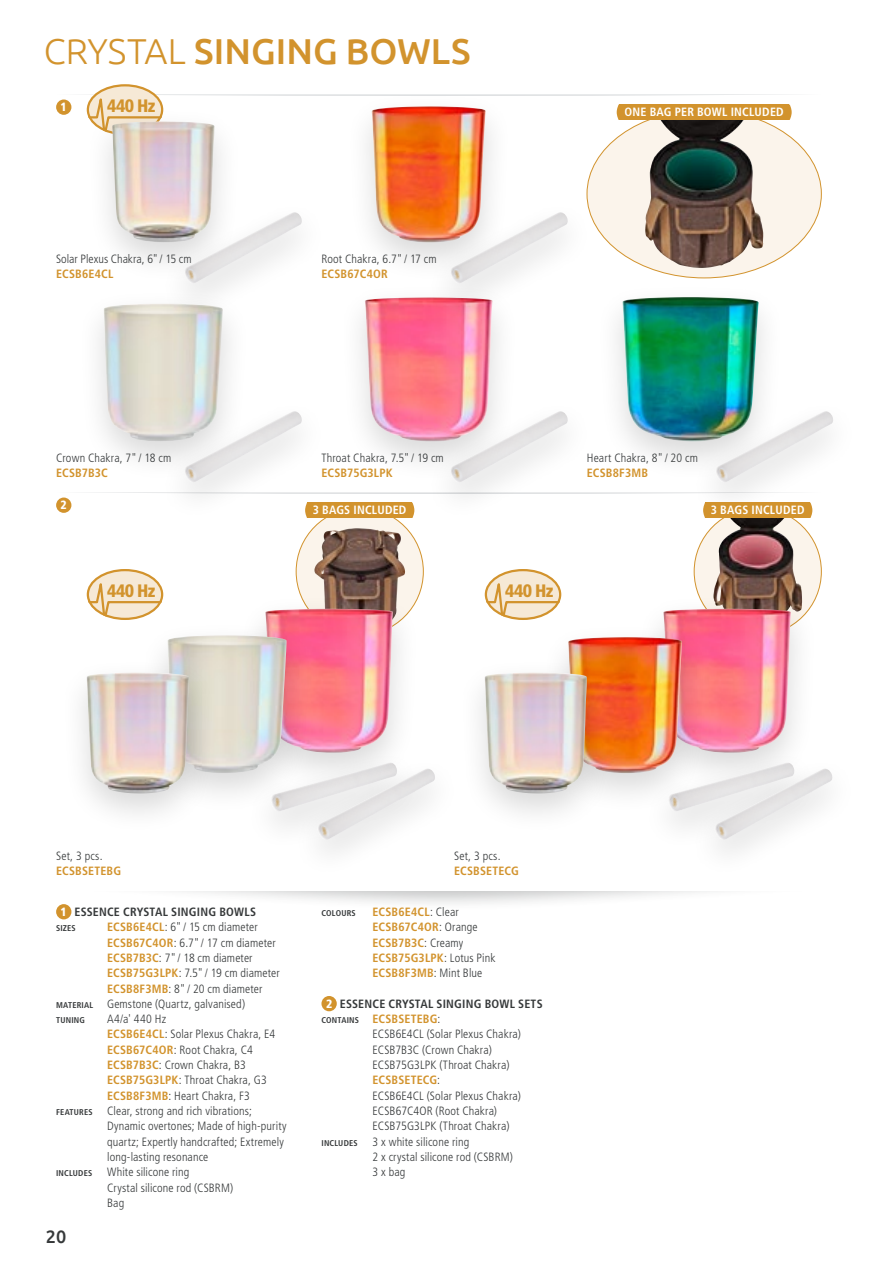
<style>
.page{position:relative;width:893px;height:1263px;background:#fff}
.page>*{position:absolute;margin:0;border:0;box-sizing:border-box;transform-origin:0 0}
.t1{font:500 36px "Ubuntu";color:#d2932d}
.t2{font:900 condensed 18px "Frutiger LT Std";letter-spacing:-.03em;color:#d2932d}
.t3{font:500 18px "Ubuntu";color:#36393a}
.t4{font:300 condensed 12px "Frutiger LT Std";letter-spacing:.01em;color:#36393a}
.t5{font:700 condensed 12px/15.3px "Frutiger LT Std";letter-spacing:.015em;color:#d2932d}
.t6{font:700 condensed 12px "Frutiger LT Std";letter-spacing:.015em;color:#36393a}
.t7{font:700 condensed 12px "Frutiger LT Std";letter-spacing:.02em;color:#fff}
.t8{font:900 condensed 12px "Frutiger LT Std";color:#fff}
.t9{font:700 condensed 8.4px "Frutiger LT Std";letter-spacing:.02em;color:#36393a}
.s1{font-weight:300}
.s2{font-weight:900;color:#fff}
.s3{font-weight:700;color:#d2932d}
.s4{font-weight:700;font-size:8.4px}
.s5{font-weight:300;color:#36393a}
.s6{font-size:8.4px;color:#36393a}
</style>
<div class="page">
<div style="left:0;top:890px;width:893px;height:21px;background:#36393a;opacity:.3"></div>
<svg style="left:694px;top:508px;width:127px;height:127px;background:#a68b84"></svg>
<img style="left:728px;top:521px;width:13px;height:11px">
<svg style="left:296px;top:508px;width:127px;height:127px;background:#b5a399"></svg>
<img style="left:314px;top:528px;width:40px;height:65px">
<svg style="left:93px;top:492px;width:596px;height:2px"></svg>
<div style="left:56px;top:497px;width:15px;height:16px;background:#d2932d;border-radius:50%"></div>
<div style="left:321px;top:996px;width:16px;height:15px;background:#d2932d;border-radius:50%"></div>
<div style="left:56px;top:904px;width:15px;height:15px;background:#d2932d;border-radius:50%"></div>
<svg style="left:587px;top:110px;width:234px;height:168px;background:#aca59a"></svg>
<img style="left:658px;top:135px;width:21px;height:11px">
<div style="left:636px;top:593px;width:182px;height:201px;background:#000;opacity:.15"></div>
<img style="left:663px;top:609px;width:128px;height:140px">
<div style="left:541px;top:622px;width:168px;height:192px;background:#000;opacity:.15"></div>
<img style="left:568px;top:637px;width:114px;height:136px">
<div style="left:457px;top:657px;width:158px;height:177px;background:#000;opacity:.15"></div>
<img style="left:485px;top:672px;width:102px;height:121px">
<div style="left:238px;top:593px;width:182px;height:201px;background:#000;opacity:.15"></div>
<img style="left:265px;top:609px;width:128px;height:140px">
<div style="left:344px;top:91px;width:169px;height:192px;background:#000;opacity:.15"></div>
<img style="left:372px;top:135px;width:114px;height:107px">
<div style="left:76px;top:288px;width:174px;height:194px;background:#000;opacity:.15"></div>
<img style="left:104px;top:304px;width:119px;height:137px">
<div style="left:140px;top:620px;width:174px;height:194px;background:#000;opacity:.15"></div>
<img style="left:168px;top:635px;width:119px;height:138px">
<div style="left:338px;top:282px;width:182px;height:200px;background:#000;opacity:.15"></div>
<img style="left:365px;top:297px;width:127px;height:144px">
<img style="left:622px;top:297px;width:138px;height:144px">
<div style="left:689px;top:398px;width:171px;height:123px;background:#000;opacity:.15"></div>
<img style="left:715px;top:411px;width:118px;height:72px">
<div style="left:423px;top:398px;width:171px;height:123px;background:#000;opacity:.15"></div>
<img style="left:450px;top:411px;width:118px;height:72px">
<div style="left:423px;top:199px;width:171px;height:123px;background:#000;opacity:.15"></div>
<img style="left:450px;top:212px;width:118px;height:72px">
<div style="left:158px;top:398px;width:170px;height:123px;background:#000;opacity:.15"></div>
<img style="left:184px;top:411px;width:118px;height:72px">
<div style="left:641px;top:749px;width:180px;height:102px;background:#000;opacity:.15"></div>
<img style="left:668px;top:762px;width:20px;height:50px">
<div style="left:688px;top:755px;width:171px;height:124px;background:#000;opacity:.15"></div>
<img style="left:714px;top:768px;width:118px;height:72px">
<svg style="left:87px;top:570px;width:76px;height:50px"></svg>
<div style="left:87px;top:569px;width:76px;height:51px;border:2px solid #d2932d;border-radius:50%"></div>
<svg style="left:485px;top:570px;width:76px;height:50px"></svg>
<div style="left:485px;top:569px;width:76px;height:51px;border:2px solid #d2932d;border-radius:50%"></div>
<svg style="left:56px;top:85px;width:736px;height:50px"></svg>
<div style="left:308px;top:503px;width:104px;height:15px;background:#d2932d"></div>
<svg style="left:305px;top:503px;width:3px;height:15px"></svg>
<svg style="left:412px;top:503px;width:2px;height:15px"></svg>
<div style="left:706px;top:503px;width:104px;height:15px;background:#d2932d"></div>
<svg style="left:703px;top:503px;width:3px;height:15px"></svg>
<svg style="left:810px;top:503px;width:2px;height:15px"></svg>
<div style="left:59px;top:657px;width:158px;height:177px;background:#000;opacity:.15"></div>
<img style="left:87px;top:672px;width:102px;height:121px">
<div style="left:244px;top:749px;width:179px;height:102px;background:#000;opacity:.15"></div>
<img style="left:271px;top:762px;width:20px;height:50px">
<div style="left:291px;top:755px;width:170px;height:124px;background:#000;opacity:.15"></div>
<img style="left:317px;top:768px;width:118px;height:72px">
<div style="left:85px;top:106px;width:157px;height:177px;background:#000;opacity:.15"></div>
<img style="left:112px;top:121px;width:102px;height:121px">
<div style="left:158px;top:199px;width:170px;height:123px;background:#000;opacity:.15"></div>
<img style="left:184px;top:212px;width:118px;height:72px">
<h1 class="t1" style="left:44px;top:28px;width:428px"><span class="s1">CRYSTAL</span> SINGING BOWLS</h1>
<p class="t8" style="left:61px;top:100px;width:8px">1</p>
<h2 class="t2" style="left:107px;top:95px;width:50px">440 Hz</h2>
<p class="t4" style="left:56px;top:252px;width:137px">Solar Plexus Chakra, 6"/ 15 cm</p>
<p class="t5" style="left:56px;top:266px;width:59px">ECSB6E4CL</p>
<p class="t4" style="left:56px;top:451px;width:117px">Crown Chakra, 7" / 18 cm</p>
<p class="t5" style="left:56px;top:465px;width:53px">ECSB7B3C</p>
<p class="t4" style="left:321px;top:252px;width:117px">Root Chakra, 6.7" / 17 cm</p>
<p class="t5" style="left:321px;top:266px;width:68px">ECSB67C4OR</p>
<p class="t4" style="left:321px;top:451px;width:124px">Throat Chakra, 7.5" / 19 cm</p>
<p class="t5" style="left:321px;top:465px;width:73px">ECSB75G3LPK</p>
<p class="t7" style="left:625px;top:105px;width:161px">ONE BAG PER BOWL INCLUDED</p>
<p class="t4" style="left:587px;top:451px;width:113px">Heart Chakra, 8" / 20 cm</p>
<p class="t5" style="left:587px;top:465px;width:63px">ECSB8F3MB</p>
<p class="t8" style="left:61px;top:498px;width:8px">2</p>
<h2 class="t2" style="left:107px;top:580px;width:50px">440 Hz</h2>
<p class="t7" style="left:313px;top:503px;width:95px">3 BAGS INCLUDED</p>
<p class="t7" style="left:711px;top:503px;width:95px">3 BAGS INCLUDED</p>
<h2 class="t2" style="left:505px;top:580px;width:50px">440 Hz</h2>
<p class="t4" style="left:56px;top:849px;width:48px">Set, 3 pcs.</p>
<p class="t5" style="left:56px;top:863px;width:67px">ECSBSETEBG</p>
<p class="t6" style="left:61px;top:905px;width:197px"><span class="s2">1</span> ESSENCE CRYSTAL SINGING BOWLS</p>
<p class="t9" style="left:56px;top:923px;width:21px">SIZES</p>
<p class="t4" style="left:107px;top:920px;width:152px"><span class="s3">ECSB6E4CL</span>: 6" / 15 cm diameter</p>
<p class="t4" style="left:107px;top:936px;width:170px"><span class="s3">ECSB67C4OR</span>: 6.7" / 17 cm diameter</p>
<p class="t4" style="left:107px;top:951px;width:147px"><span class="s3">ECSB7B3C</span>: 7" / 18 cm diameter</p>
<p class="t4" style="left:107px;top:966px;width:174px"><span class="s3">ECSB75G3LPK</span>: 7.5" / 19 cm diameter</p>
<p class="t4" style="left:107px;top:981px;width:157px"><span class="s3">ECSB8F3MB</span>: 8" / 20 cm diameter</p>
<p class="t4" style="left:56px;top:997px;width:191px"><span class="s4">MATERIAL</span> Gemstone (Quartz, galvanised)</p>
<p class="t9" style="left:56px;top:1015px;width:30px">TUNING</p>
<p class="t4" style="left:107px;top:1012px;width:60px">A4/a' 440 Hz</p>
<p class="t4" style="left:107px;top:1027px;width:170px"><span class="s3">ECSB6E4CL</span>: Solar Plexus Chakra, E4</p>
<p class="t4" style="left:107px;top:1043px;width:147px"><span class="s3">ECSB67C4OR</span>: Root Chakra, C4</p>
<p class="t4" style="left:107px;top:1058px;width:140px"><span class="s3">ECSB7B3C</span>: Crown Chakra, B3</p>
<p class="t4" style="left:107px;top:1073px;width:161px"><span class="s3">ECSB75G3LPK</span>: Throat Chakra, G3</p>
<p class="t4" style="left:107px;top:1089px;width:144px"><span class="s3">ECSB8F3MB</span>: Heart Chakra, F3</p>
<p class="t4" style="left:56px;top:1104px;width:197px"><span class="s4">FEATURES</span> Clear, strong and rich vibrations;</p>
<p class="t4" style="left:107px;top:1119px;width:181px">Dynamic overtones; Made of high-purity</p>
<p class="t4" style="left:107px;top:1135px;width:178px">quartz; Expertly handcrafted; Extremely</p>
<p class="t4" style="left:107px;top:1150px;width:103px">long-lasting resonance</p>
<p class="t4" style="left:56px;top:1165px;width:135px"><span class="s4">INCLUDES</span> White silicone ring</p>
<p class="t4" style="left:107px;top:1180px;width:127px">Crystal silicone rod (CSBRM)</p>
<p class="t4" style="left:107px;top:1196px;width:19px">Bag</p>
<h2 class="t3" style="left:46px;top:1225px;width:22px">20</h2>
<p class="t4" style="left:454px;top:849px;width:48px">Set, 3 pcs.</p>
<p class="t5" style="left:454px;top:863px;width:66px">ECSBSETECG</p>
<p class="t9" style="left:321px;top:908px;width:36px">COLOURS</p>
<p class="t5" style="left:372px;top:904px;width:125px">ECSB6E4CL<span class="s5">: Clear<br></span>ECSB67C4OR<span class="s5">: Orange<br></span>ECSB7B3C<span class="s5">: Creamy<br></span>ECSB75G3LPK<span class="s5">: Lotus Pink<br></span>ECSB8F3MB<span class="s5">: Mint Blue</span></p>
<p class="t6" style="left:326px;top:996px;width:218px"><span class="s2">2</span> ESSENCE CRYSTAL SINGING BOWL SETS</p>
<p class="t5" style="left:321px;top:1011px;width:120px"><span class="s6">CONTAINS</span> ECSBSETEBG<span class="s5">:</span></p>
<p class="t4" style="left:372px;top:1027px;width:150px">ECSB6E4CL (Solar Plexus Chakra)</p>
<p class="t4" style="left:372px;top:1043px;width:121px">ECSB7B3C (Crown Chakra)</p>
<p class="t4" style="left:372px;top:1058px;width:138px">ECSB75G3LPK (Throat Chakra)</p>
<p class="t5" style="left:372px;top:1072px;width:69px">ECSBSETECG<span class="s5">:</span></p>
<p class="t4" style="left:372px;top:1089px;width:150px">ECSB6E4CL (Solar Plexus Chakra)</p>
<p class="t4" style="left:372px;top:1104px;width:126px">ECSB67C4OR (Root Chakra)</p>
<p class="t4" style="left:372px;top:1119px;width:138px">ECSB75G3LPK (Throat Chakra)</p>
<p class="t4" style="left:321px;top:1135px;width:149px"><span class="s4">INCLUDES</span> 3 x white silicone ring</p>
<p class="t4" style="left:372px;top:1150px;width:142px">2 x crystal silicone rod (CSBRM)</p>
<p class="t4" style="left:372px;top:1165px;width:34px">3 x bag</p>
</div>
